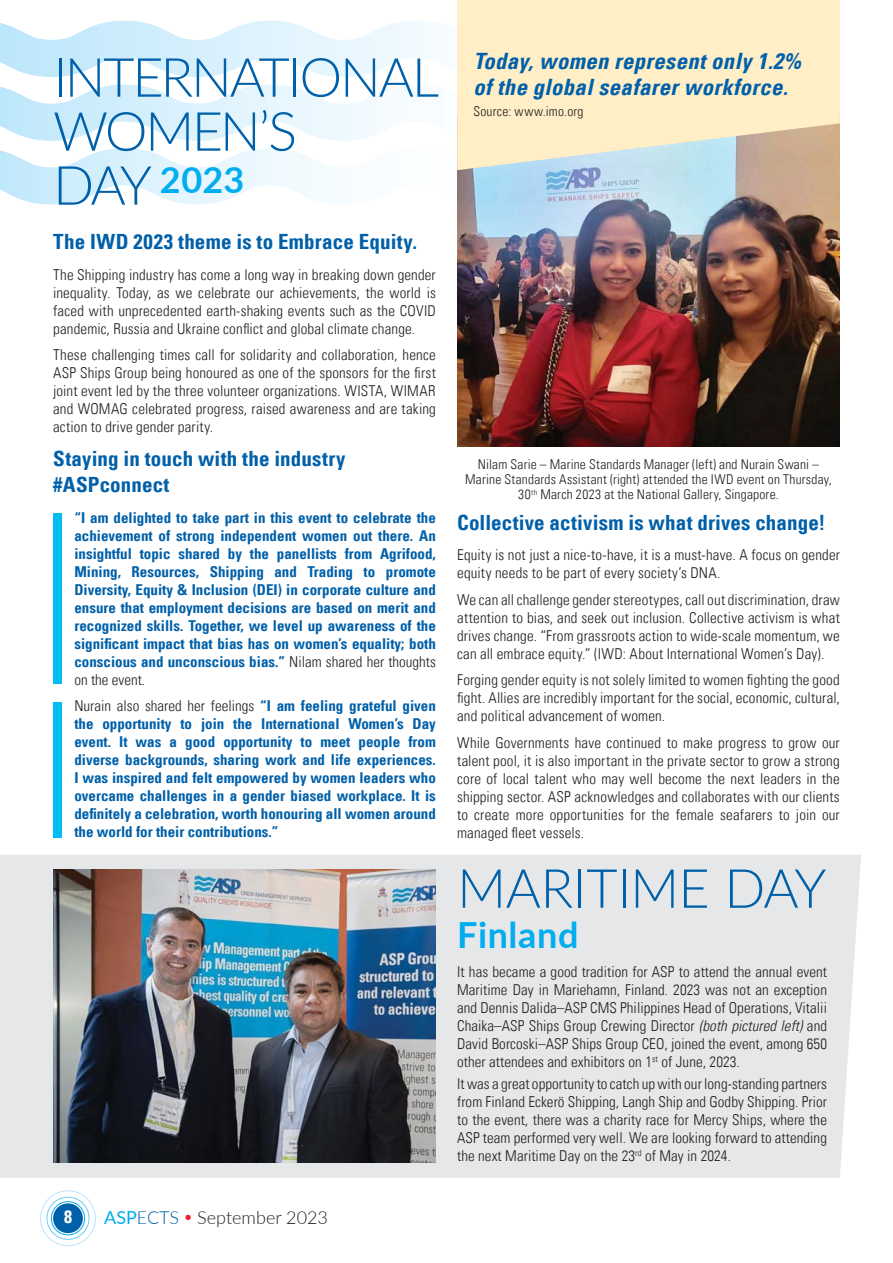
<style>
.page{position:relative;width:893px;height:1263px;background:#fff}
.page>*{position:absolute;margin:0;border:0;box-sizing:border-box;transform-origin:0 0}
.t1{font:300 54px/54px "Lato";letter-spacing:-.04em;color:#0060a9}
.t2{font:300 54px "Lato";letter-spacing:-.01em;color:#0060a9}
.t3{font:700 36px "Lato";letter-spacing:.015em;color:#00aeef}
.t4{font:italic 700 condensed 22.5px/25.5px "Univers LT";letter-spacing:.02em;color:#0060a9}
.t5{font:700 condensed 21px/25.5px "Univers LT";letter-spacing:.005em;color:#0060a9}
.t6{font:300 18px "Lato";color:#231f20}
.t7{font:700 condensed 18px "Univers LT";color:#fff}
.t8{font:300 condensed 15px/18px "Univers LT";letter-spacing:.005em;color:#231f20;text-align:justify}
.t9{font:700 condensed 15px/18px "Univers LT";color:#0060a9;text-align:justify}
.t10{font:300 condensed 13.5px/15px "Univers LT";letter-spacing:.015em;color:#231f20;text-align:center}
.s1{font-weight:300;font-size:54px;color:#0060a9}
.s2{font-weight:300;color:#231f20}
.s3{font-weight:400;color:#00aeef}
.s4{color:#0060a9}
.s5{font-style:italic}
</style>
<div class="page">
<div style="left:53px;top:1203px;width:30px;height:30px;background:#0060a9;border-radius:50%"></div>
<div style="left:51px;top:1201px;width:34px;height:34px;border:1px solid #00aeef;border-radius:50%"></div>
<div style="left:47px;top:1197px;width:42px;height:43px;border:1px solid #6dcff6;border-radius:50%"></div>
<div style="left:40px;top:1191px;width:56px;height:55px;border:1px solid #b9e5fb;border-radius:50%"></div>
<img style="left:0;top:21px;width:429px;height:56px">
<img style="left:0;top:84px;width:382px;height:57px">
<img style="left:0;top:148px;width:325px;height:57px">
<div style="left:53px;top:703px;width:9px;height:135px;background:#00bdf2"></div>
<div style="left:53px;top:514px;width:9px;height:170px;background:#00bdf2"></div>
<img style="left:457px;top:170px;width:383px;height:277px">
<svg style="left:457px;top:0;width:383px;height:170px;background:#f6e8c5"></svg>
<div style="left:0;top:855px;width:861px;height:323px;background:#e6e7e8"></div>
<img style="left:53px;top:870px;width:383px;height:293px">
<h1 class="t1" style="left:53px;top:49px;width:387px">INTERNATIONAL<br>WOMEN’S</h1>
<h2 class="t3" style="left:53px;top:157px;width:193px"><span class="s1">DAY</span> 2023</h2>
<h3 class="t5" style="left:53px;top:229px;width:365px">The IWD 2023 theme is to Embrace Equity.</h3>
<p class="t8" style="left:53px;top:266px;width:384px">The Shipping industry has come a long way in breaking down gender inequality. Today, as we celebrate our achievements, the world is faced with unprecedented earth-shaking events such as the COVID pandemic, Russia and Ukraine conflict and global climate change.</p>
<p class="t8" style="left:53px;top:346px;width:384px">These challenging times call for solidarity and collaboration, hence ASP Ships Group being honoured as one of the sponsors for the first joint event led by the three volunteer organizations. WISTA, WIMAR and WOMAG celebrated progress, raised awareness and are taking action to drive gender parity.</p>
<h3 class="t5" style="left:53px;top:446px;width:294px">Staying in touch with the industry #ASPconnect</h3>
<p class="t9" style="left:74px;top:508px;width:363px">“I am delighted to take part in this event to celebrate the achievement of strong independent women out there. An insightful topic shared by the panellists from Agrifood, Mining, Resources, Shipping and Trading to promote Diversity, Equity &amp; Inclusion (DEI) in corporate culture and ensure that employment decisions are based on merit and recognized skills. Together, we level up awareness of the significant impact that bias has on women’s equality; both conscious and unconscious bias.” <span class="s2">Nilam shared her thoughts on the event.</span></p>
<p class="t9" style="left:74px;top:697px;width:363px"><span class="s2">Nurain also shared her feelings</span> “I am feeling grateful given the opportunity to join the International Women’s Day event. It was a good opportunity to meet people from diverse backgrounds, sharing work and life experiences.<br>I was inspired and felt empowered by women leaders who overcame challenges in a gender biased workplace. It is definitely a celebration, worth honouring all women around the world for their contributions.”</p>
<p class="t7" style="left:64px;top:1206px;width:9px">8</p>
<p class="t6" style="left:104px;top:1206px;width:225px"><span class="s3">ASP</span><span class="s4">ECTS</span> September 2023</p>
<h3 class="t4" style="left:473px;top:49px;width:329px">Today, women represent only 1.2% of the global seafarer workforce.</h3>
<p class="t10" style="left:473px;top:103px;width:112px">Source: www.imo.org</p>
<p class="t10" style="left:465px;top:457px;width:368px">Nilam Sarie – Marine Standards Manager (left) and Nurain Swani –<br>Marine Standards Assistant (right) attended the IWD event on Thursday,<br>30<sup>th</sup> March 2023 at the National Gallery, Singapore.</p>
<h3 class="t5" style="left:457px;top:509px;width:370px">Collective activism is what drives change!</h3>
<p class="t8" style="left:457px;top:546px;width:384px">Equity is not just a nice-to-have, it is a must-have. A focus on gender equity needs to be part of every society’s DNA.</p>
<p class="t8" style="left:457px;top:591px;width:384px">We can all challenge gender stereotypes, call out discrimination, draw attention to bias, and seek out inclusion. Collective activism is what drives change. “From grassroots action to wide-scale momentum, we can all embrace equity.” (IWD: About International Women’s Day).</p>
<p class="t8" style="left:457px;top:671px;width:384px">Forging gender equity is not solely limited to women fighting the good fight. Allies are incredibly important for the social, economic, cultural, and political advancement of women.</p>
<p class="t8" style="left:457px;top:734px;width:384px">While Governments have continued to make progress to grow our talent pool, it is also important in the private sector to grow a strong core of local talent who may well become the next leaders in the shipping sector. ASP acknowledges and collaborates with our clients to create more opportunities for the female seafarers to join our managed fleet vessels.</p>
<h1 class="t2" style="left:457px;top:854px;width:371px">MARITIME DAY</h1>
<h2 class="t3" style="left:457px;top:912px;width:123px">Finland</h2>
<p class="t8" style="left:457px;top:963px;width:371px">It has became a good tradition for ASP to attend the annual event Maritime Day in Mariehamn, Finland. 2023 was not an exception and Dennis Dalida–ASP CMS Philippines Head of Operations, Vitalii Chaika–ASP Ships Group Crewing Director <span class="s5">(both pictured left)</span> and David Borcoski–ASP Ships Group CEO, joined the event, among 650 other attendees and exhibitors on 1<sup>st</sup> of June, 2023.</p>
<p class="t8" style="left:457px;top:1075px;width:371px">It was a great opportunity to catch up with our long-standing partners from Finland Eckerö Shipping, Langh Ship and Godby Shipping. Prior to the event, there was a charity race for Mercy Ships, where the ASP team performed very well. We are looking forward to attending the next Maritime Day on the 23<sup>rd</sup> of May in 2024.</p>
</div>
